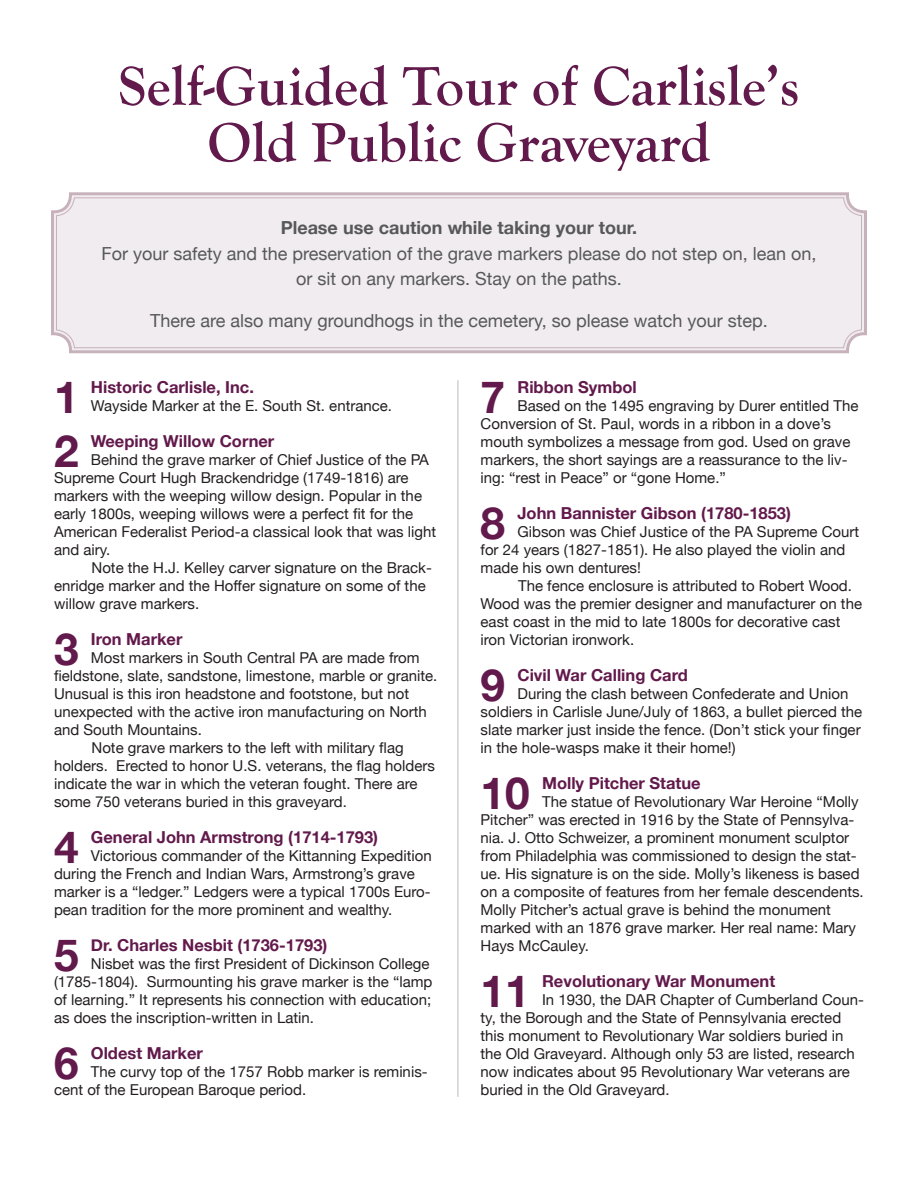
<style>
.page{position:relative;width:918px;height:1188px;background:#fff}
.page>*{position:absolute;margin:0;border:0;box-sizing:border-box;transform-origin:0 0}
.t1{font:700 57px/56.4px "Goudy Old Style T";color:#62194b;text-align:center}
.t2{font:700 44.25px "Helvetica Neue";color:#62194b}
.t3{font:18px/25.5px "Helvetica Neue";color:#57585a;text-align:center}
.t4{font:700 18px "Helvetica Neue";color:#57585a}
.t5{font:700 16.5px "Helvetica Neue";color:#62194b}
.t6{font:15px/18px "Helvetica Neue";color:#231f20}
</style>
<div class="page">
<div style="left:51px;top:192px;width:816px;height:162px;background:#f1ecef"></div>
<div style="left:56px;top:197px;width:806px;height:151px;border:1px solid #c7b1bb;border-radius:18px"></div>
<hr style="left:457px;top:380px;width:2px;height:717px;background:#d1d2d4">
<h1 class="t1" style="left:118px;top:59px;width:682px">Self-Guided Tour of Carlisle’s<br>Old Public Graveyard</h1>
<p class="t4" style="left:281px;top:217px;width:358px">Please use caution while taking your tour.</p>
<p class="t3" style="left:102px;top:240px;width:716px">For your safety and the preservation of the grave markers please do not step on, lean on, or sit on any markers. Stay on the paths.</p>
<p class="t3" style="left:150px;top:308px;width:619px">There are also many groundhogs in the cemetery, so please watch your step.</p>
<h2 class="t2" style="left:54px;top:370px;width:26px">1</h2>
<p class="t5" style="left:91px;top:377px;width:165px">Historic Carlisle, Inc.</p>
<p class="t6" style="left:91px;top:396px;width:303px">Wayside Marker at the E. South St. entrance.</p>
<h2 class="t2" style="left:54px;top:424px;width:26px">2</h2>
<p class="t5" style="left:91px;top:431px;width:185px">Weeping Willow Corner</p>
<p class="t6" style="left:54px;top:450px;width:384px;text-indent:37px">Behind the grave marker of Chief Justice of the PA Supreme Court Hugh Brackendridge (1749-1816) are markers with the weeping willow design. Popular in the early 1800s, weeping willows were a perfect fit for the American Federalist Period-a classical look that was light and airy.</p>
<p class="t6" style="left:54px;top:558px;width:379px;text-indent:38px">Note the H.J. Kelley carver signature on the Brack&shy;enridge marker and the Hoffer signature on some of the willow grave markers.</p>
<h2 class="t2" style="left:54px;top:622px;width:26px">3</h2>
<p class="t5" style="left:91px;top:629px;width:93px">Iron Marker</p>
<p class="t6" style="left:91px;top:648px;width:330px">Most markers in South Central PA are made from</p>
<p class="t6" style="left:54px;top:666px;width:385px">fieldstone, slate, sandstone, limestone, marble or granite.</p>
<p class="t6" style="left:54px;top:684px;width:357px">Unusual is this iron headstone and footstone, but not</p>
<p class="t6" style="left:54px;top:702px;width:374px">unexpected with the active iron manufacturing on North</p>
<p class="t6" style="left:54px;top:720px;width:149px">and South Mountains.</p>
<p class="t6" style="left:92px;top:738px;width:314px">Note grave markers to the left with military flag</p>
<p class="t6" style="left:54px;top:756px;width:382px">holders. Erected to honor U.S. veterans, the flag holders</p>
<p class="t6" style="left:54px;top:774px;width:365px">indicate the war in which the veteran fought. There are</p>
<p class="t6" style="left:54px;top:792px;width:294px">some 750 veterans buried in this graveyard.</p>
<h2 class="t2" style="left:54px;top:820px;width:26px">4</h2>
<p class="t5" style="left:91px;top:827px;width:289px">General John Armstrong (1714-1793)</p>
<p class="t6" style="left:54px;top:846px;width:379px;text-indent:37px">Victorious commander of the Kittanning Expedition during the French and Indian Wars, Armstrong’s grave marker is a “ledger.” Ledgers were a typical 1700s Euro&shy;pean tradition for the more prominent and wealthy.</p>
<h2 class="t2" style="left:54px;top:928px;width:26px">5</h2>
<p class="t5" style="left:91px;top:935px;width:238px">Dr. Charles Nesbit (1736-1793)</p>
<p class="t6" style="left:54px;top:954px;width:380px;text-indent:37px">Nisbet was the first President of Dickinson College (1785-1804). Surmounting his grave marker is the “lamp of learning.” It represents his connection with education; as does the inscription-written in Latin.</p>
<h2 class="t2" style="left:54px;top:1036px;width:26px">6</h2>
<p class="t5" style="left:91px;top:1043px;width:114px">Oldest Marker</p>
<p class="t6" style="left:54px;top:1062px;width:375px;text-indent:37px">The curvy top of the 1757 Robb marker is reminis&shy;cent of the European Baroque period.</p>
<h2 class="t2" style="left:481px;top:370px;width:26px">7</h2>
<p class="t5" style="left:517px;top:377px;width:121px">Ribbon Symbol</p>
<p class="t6" style="left:481px;top:396px;width:379px;text-indent:37px">Based on the 1495 engraving by Durer entitled The Conversion of St. Paul, words in a ribbon in a dove’s mouth symbolizes a message from god. Used on grave markers, the short sayings are a reassurance to the liv&shy;ing: “rest in Peace” or “gone Home.”</p>
<h2 class="t2" style="left:481px;top:496px;width:26px">8</h2>
<p class="t5" style="left:517px;top:503px;width:275px">John Bannister Gibson (1780-1853)</p>
<p class="t6" style="left:481px;top:522px;width:380px;text-indent:37px">Gibson was Chief Justice of the PA Supreme Court for 24 years (1827-1851). He also played the violin and made his own dentures!</p>
<p class="t6" style="left:481px;top:576px;width:383px;text-indent:38px">The fence enclosure is attributed to Robert Wood.<br>Wood was the premier designer and manufacturer on the east coast in the mid to late 1800s for decorative cast iron Victorian ironwork.</p>
<h2 class="t2" style="left:481px;top:658px;width:26px">9</h2>
<p class="t5" style="left:517px;top:665px;width:172px">Civil War Calling Card</p>
<p class="t6" style="left:481px;top:684px;width:383px;text-indent:37px">During the clash between Confederate and Union soldiers in Carlisle June/July of 1863, a bullet pierced the slate marker just inside the fence. (Don’t stick your finger in the hole-wasps make it their home!)</p>
<h2 class="t2" style="left:481px;top:766px;width:51px">10</h2>
<p class="t5" style="left:542px;top:773px;width:160px">Molly Pitcher Statue</p>
<p class="t6" style="left:481px;top:792px;width:385px;text-indent:61px">The statue of Revolutionary War Heroine “Molly Pitcher” was erected in 1916 by the State of Pennsylva&shy;nia. J. Otto Schweizer, a prominent monument sculptor from Philadelphia was commissioned to design the stat&shy;ue. His signature is on the side. Molly’s likeness is based on a composite of features from her female descendents.<br>Molly Pitcher’s actual grave is behind the monument marked with an 1876 grave marker. Her real name: Mary Hays McCauley.</p>
<h2 class="t2" style="left:481px;top:964px;width:51px">11</h2>
<p class="t5" style="left:542px;top:971px;width:235px">Revolutionary War Monument</p>
<p class="t6" style="left:481px;top:990px;width:385px;text-indent:61px">In 1930, the DAR Chapter of Cumberland Coun&shy;ty, the Borough and the State of Pennsylvania erected this monument to Revolutionary War soldiers buried in the Old Graveyard. Although only 53 are listed, research now indicates about 95 Revolutionary War veterans are buried in the Old Graveyard.</p>
</div>
